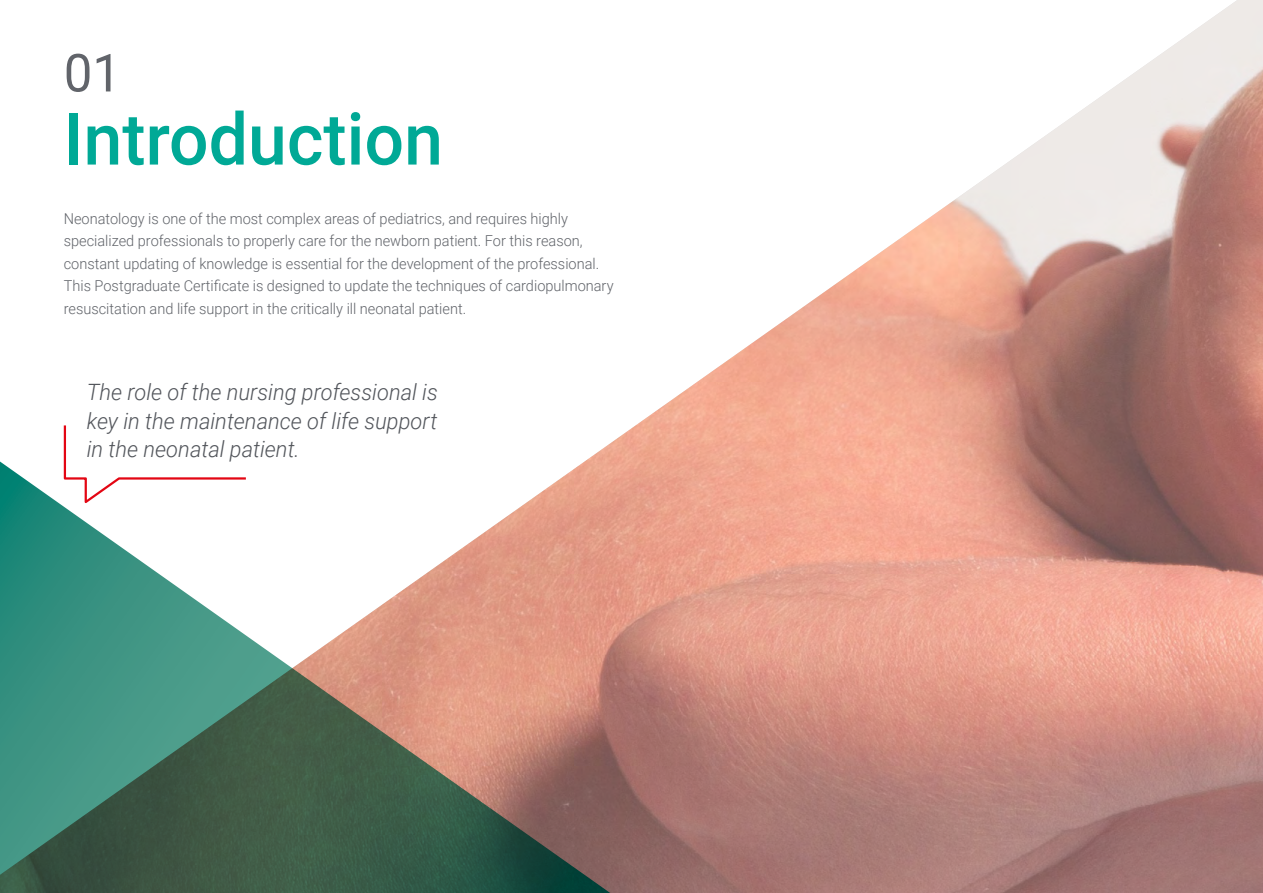
<style>
.page{position:relative;width:1263px;height:893px;background:#fff}
.page>*{position:absolute;margin:0;border:0;box-sizing:border-box;transform-origin:0 0}
.t1{font:500 72px "Roboto";color:#00a996}
.t2{font:52.5px "Roboto";color:#61646a}
.t3{font:italic 300 22.5px/28.5px "Roboto";color:#52555b;text-align:justify}
.t4{font:300 15px/22.5px "Roboto";color:#61646a}
</style>
<div class="page">
<img style="left:607px;top:0;width:656px;height:893px">
<svg style="left:0;top:446px;width:640px;height:447px"></svg>
<svg style="left:63px;top:425px;width:185px;height:81px"></svg>
<h2 class="t2" style="left:64px;top:36px;width:59px">01</h2>
<h1 class="t1" style="left:64px;top:89px;width:381px">Introduction</h1>
<p class="t4" style="left:64px;top:207px;width:551px">Neonatology is one of the most complex areas of pediatrics, and requires highly specialized professionals to properly care for the newborn patient. For this reason, constant updating of knowledge is essential for the development of the professional.<br>This Postgraduate Certificate is designed to update the techniques of cardiopulmonary resuscitation and life support in the critically ill neonatal patient.</p>
<h3 class="t3" style="left:87px;top:377px;width:353px">The role of the nursing professional is key in the maintenance of life support in the neonatal patient.</h3>
</div>
